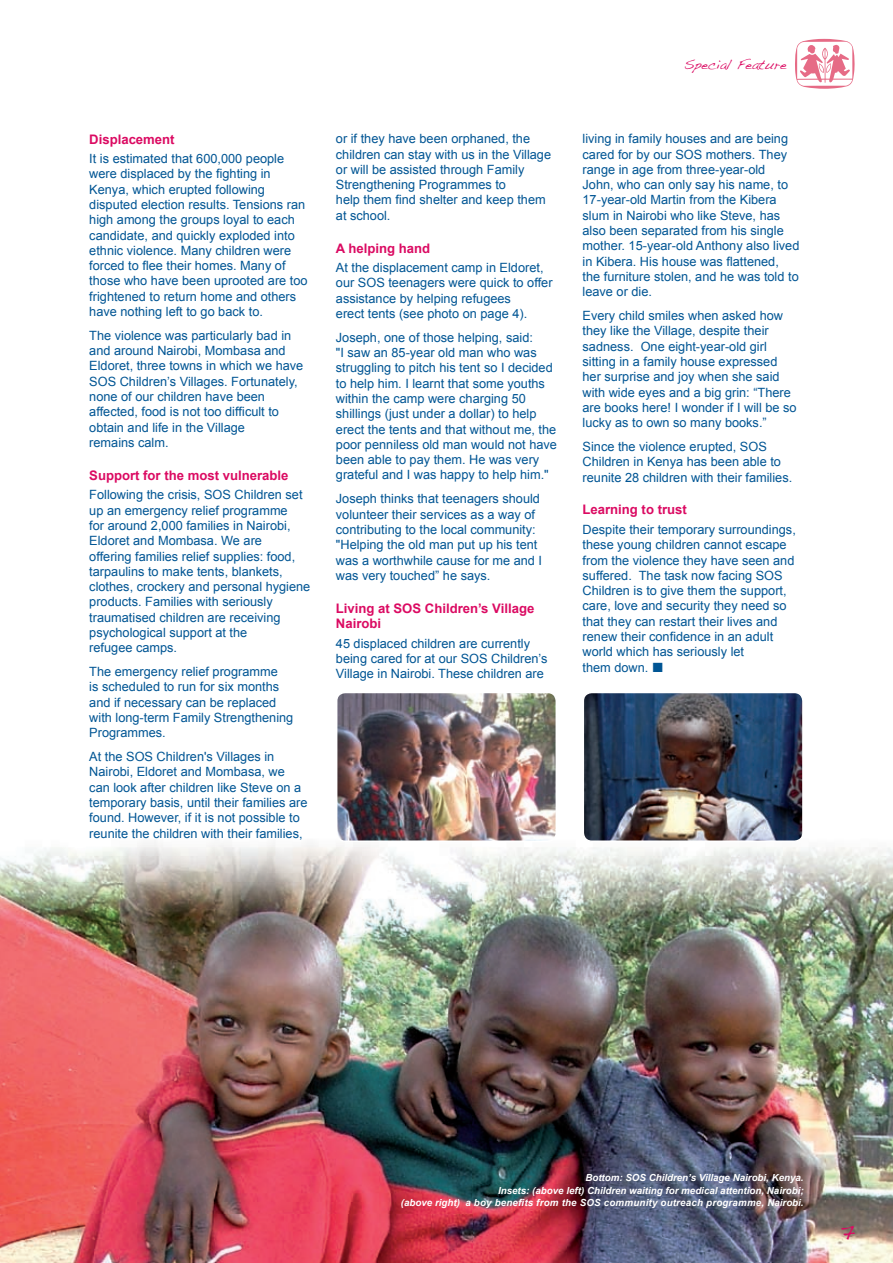
<style>
.page{position:relative;width:893px;height:1263px;background:#fff}
.page>*{position:absolute;margin:0;border:0;box-sizing:border-box;transform-origin:0 0}
.t1{font:21px "Handwriting Dakota";color:#db0a62}
.t2{font:13.5px "Handwriting Dakota";color:#db0a62}
.t3{font:700 13.2px/15.8px "Arial";color:#db0a62}
.t4{font:12.75px/15.3px "Arial";color:#005594}
.t5{font:italic 700 9.75px/12.8px "Arial";color:#fff;text-align:right}
</style>
<div class="page">
<img style="left:0;top:842px;width:893px;height:421px">
<img style="left:339px;top:695px;width:215px;height:144px">
<div style="left:336px;top:692px;width:221px;height:150px;border:2px solid #fff;border-radius:9px"></div>
<svg style="left:795px;top:39px;width:60px;height:50px"></svg>
<img style="left:586px;top:695px;width:215px;height:144px">
<div style="left:583px;top:692px;width:221px;height:150px;border:2px solid #fff;border-radius:9px"></div>
<p class="t3" style="left:89px;top:131px;width:87px">Displacement</p>
<p class="t4" style="left:89px;top:151px;width:220px">It is estimated that 600,000 people were displaced by the fighting in Kenya, which erupted following disputed election results. Tensions ran high among the groups loyal to each candidate, and quickly exploded into ethnic violence. Many children were forced to flee their homes. Many of those who have been uprooted are too frightened to return home and others have nothing left to go back to.</p>
<p class="t4" style="left:89px;top:328px;width:216px">The violence was particularly bad in and around Nairobi, Mombasa and<br>Eldoret, three towns in which we have<br>SOS Children’s Villages. Fortunately, none of our children have been affected, food is not too difficult to obtain and life in the Village<br>remains calm.</p>
<p class="t3" style="left:89px;top:468px;width:201px">Support for the most vulnerable</p>
<p class="t4" style="left:89px;top:487px;width:223px">Following the crisis, SOS Children set up an emergency relief programme<br>for around 2,000 families in Nairobi, Eldoret and Mombasa. We are<br>offering families relief supplies: food, tarpaulins to make tents, blankets, clothes, crockery and personal hygiene products. Families with seriously traumatised children are receiving psychological support at the<br>refugee camps.</p>
<p class="t4" style="left:89px;top:664px;width:206px">The emergency relief programme<br>is scheduled to run for six months and if necessary can be replaced with long-term Family Strengthening<br>Programmes.</p>
<p class="t4" style="left:89px;top:749px;width:220px">At the SOS Children's Villages in Nairobi, Eldoret and Mombasa, we can look after children like Steve on a temporary basis, until their families are found. However, if it is not possible to reunite the children with their families,</p>
<p class="t4" style="left:336px;top:131px;width:217px">or if they have been orphaned, the children can stay with us in the Village or will be assisted through Family<br>Strengthening Programmes to<br>help them find shelter and keep them at school.</p>
<p class="t3" style="left:336px;top:240px;width:96px">A helping hand</p>
<p class="t4" style="left:336px;top:260px;width:218px">At the displacement camp in Eldoret, our SOS teenagers were quick to offer assistance by helping refugees<br>erect tents (see photo on page 4).</p>
<p class="t4" style="left:336px;top:330px;width:223px">Joseph, one of those helping, said:<br>"I saw an 85-year old man who was struggling to pitch his tent so I decided to help him. I learnt that some youths within the camp were charging 50 shillings (just under a dollar) to help erect the tents and that without me, the poor penniless old man would not have been able to pay them. He was very grateful and I was happy to help him."</p>
<p class="t4" style="left:336px;top:491px;width:208px">Joseph thinks that teenagers should volunteer their services as a way of contributing to the local community: "Helping the old man put up his tent was a worthwhile cause for me and I was very touched” he says.</p>
<p class="t3" style="left:336px;top:600px;width:200px">Living at SOS Children’s Village<br>Nairobi</p>
<p class="t4" style="left:336px;top:636px;width:213px">45 displaced children are currently being cared for at our SOS Children’s<br>Village in Nairobi. These children are</p>
<p class="t2" style="left:684px;top:56px;width:104px">Special Feature</p>
<p class="t4" style="left:583px;top:131px;width:218px">living in family houses and are being cared for by our SOS mothers. They range in age from three-year-old John, who can only say his name, to 17-year-old Martin from the Kibera slum in Nairobi who like Steve, has also been separated from his single mother. 15-year-old Anthony also lived in Kibera. His house was flattened, the furniture stolen, and he was told to leave or die.</p>
<p class="t4" style="left:583px;top:308px;width:216px">Every child smiles when asked how they like the Village, despite their sadness. One eight-year-old girl sitting in a family house expressed her surprise and joy when she said with wide eyes and a big grin: “There are books here! I wonder if I will be so lucky as to own so many books.”</p>
<p class="t4" style="left:583px;top:439px;width:211px">Since the violence erupted, SOS<br>Children in Kenya has been able to reunite 28 children with their families.</p>
<p class="t3" style="left:583px;top:502px;width:106px">Learning to trust</p>
<p class="t4" style="left:583px;top:522px;width:215px">Despite their temporary surroundings, these young children cannot escape from the violence they have seen and suffered. The task now facing SOS<br>Children is to give them the support, care, love and security they need so that they can restart their lives and renew their confidence in an adult world which has seriously let<br>them down.</p>
<p class="t5" style="left:401px;top:1171px;width:404px">Bottom: SOS Children’s Village Nairobi, Kenya.<br>Insets: (above left) Children waiting for medical attention, Nairobi;<br>(above right) a boy benefits from the SOS community outreach programme, Nairobi.</p>
<h1 class="t1" style="left:840px;top:1217px;width:17px">7</h1>
</div>
